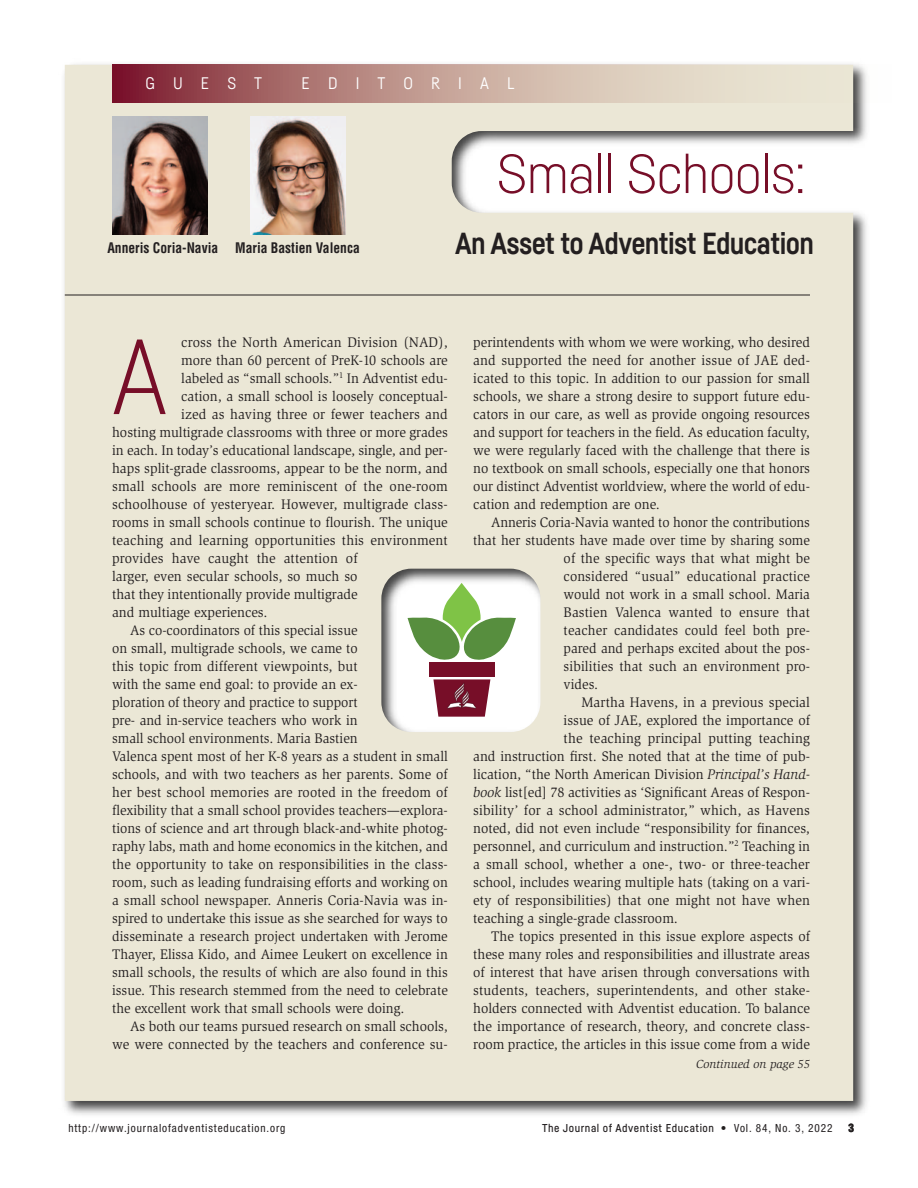
<style>
.page{position:relative;width:918px;height:1188px;background:#fff}
.page>*{position:absolute;margin:0;border:0;box-sizing:border-box;transform-origin:0 0}
.t1{font:300 105px "Fabrikat";color:#770e28}
.t2{font:300 54px "Fabrikat";letter-spacing:-.02em;color:#770e28;scale:1.08 1}
.t3{font:700 30px "Fabrikat";letter-spacing:-.02em;color:#231f20}
.t4{font:16.5px "Fabrikat";letter-spacing:1.1em;color:#fff}
.t5{font:14.25px/18px "Slimbach Std";color:#231f20;text-align:justify;scale:.96 1}
.t6{font:14.25px/18px "Slimbach Std";color:#231f20;scale:.95 1}
.t7{font:700 condensed 14.25px "Helvetica";color:#231f20;scale:.95 1}
.t8{font:italic 12px "Slimbach Std";color:#231f20}
.t9{font:500 11.25px "Fabrikat";letter-spacing:.05em;color:#231f20}
.t10{font:condensed 11.25px "Helvetica Neue";letter-spacing:.08em;color:#231f20}
.t11{font:900 condensed 11.25px "Helvetica";color:#231f20}
.s1{font-style:italic}
.s2{font-family:"Helvetica Neue";font-weight:400;font-stretch:condensed}
</style>
<div class="page">
<img style="left:64px;top:64px;width:803px;height:1051px">
<div style="left:65px;top:65px;width:788px;height:1036px;background:#ebe7d6"></div>
<svg style="left:112px;top:64px;width:755px;height:39px;background:#c29e96"></svg>
<img style="left:112px;top:116px;width:95px;height:118px">
<hr style="left:65px;top:295px;width:745px;height:1px;background:#231f20">
<img style="left:250px;top:116px;width:95px;height:118px">
<div style="left:429px;top:662px;width:66px;height:15px;background:#770e28"></div>
<svg style="left:433px;top:679px;width:57px;height:38px"></svg>
<svg style="left:408px;top:583px;width:108px;height:78px"></svg>
<img style="left:447px;top:682px;width:28px;height:26px">
<p class="t4" style="left:145px;top:77px;width:118px">GUEST</p>
<p class="t4" style="left:302px;top:77px;width:214px">EDITORIAL</p>
<p class="t7" style="left:107px;top:243px;width:267px">Anneris Coria-Navia Maria Bastien Valenca</p>
<p class="t2" style="left:497px;top:154px;width:289px">Small Schools:</p>
<p class="t3" style="left:455px;top:232px;width:360px">An Asset to Adventist Education</p>
<p class="t5" style="left:181px;top:335px;width:279px">cross the North American Division (NAD),</p>
<p class="t5" style="left:181px;top:353px;width:279px">more than 60 percent of PreK-10 schools are</p>
<p class="t5" style="left:181px;top:371px;width:279px">labeled as “small schools.”<sup>1</sup> In Adventist edu-</p>
<p class="t5" style="left:181px;top:389px;width:279px">cation, a small school is loosely conceptual-</p>
<p class="t5" style="left:181px;top:407px;width:279px">ized as having three or fewer teachers and</p>
<p class="t5" style="left:112px;top:425px;width:351px">hosting multigrade classrooms with three or more grades</p>
<p class="t5" style="left:112px;top:443px;width:351px">in each. In today’s educational landscape, single, and per-</p>
<p class="t5" style="left:112px;top:461px;width:351px">haps split-grade classrooms, appear to be the norm, and</p>
<p class="t5" style="left:112px;top:479px;width:351px">small schools are more reminiscent of the one-room</p>
<p class="t5" style="left:112px;top:497px;width:351px">schoolhouse of yesteryear. However, multigrade class-</p>
<p class="t5" style="left:112px;top:515px;width:351px">rooms in small schools continue to flourish. The unique</p>
<p class="t5" style="left:112px;top:533px;width:351px">teaching and learning opportunities this environment</p>
<p class="t5" style="left:112px;top:551px;width:257px">provides have caught the attention of</p>
<p class="t5" style="left:112px;top:569px;width:257px">larger, even secular schools, so much so</p>
<p class="t5" style="left:112px;top:587px;width:257px">that they intentionally provide multigrade</p>
<p class="t5" style="left:112px;top:605px;width:163px">and multiage experiences.</p>
<p class="t6" style="left:112px;top:623px;width:355px;text-indent:18px">As co-coordinators of this special issue<br>on small, multigrade schools, we came to<br>this topic from different viewpoints, but<br>with the same end goal: to provide an ex-<br>ploration of theory and practice to support<br>pre- and in-service teachers who work in<br>small school environments. Maria Bastien<br>Valenca spent most of her K-8 years as a student in small schools, and with two teachers as her parents. Some of her best school memories are rooted in the freedom of flexibility that a small school provides teachers—explora&shy;tions of science and art through black-and-white photog&shy;raphy labs, math and home economics in the kitchen, and the opportunity to take on responsibilities in the class&shy;room, such as leading fundraising efforts and working on a small school newspaper. Anneris Coria-Navia was in&shy;spired to undertake this issue as she searched for ways to disseminate a research project undertaken with Jerome Thayer, Elissa Kido, and Aimee Leukert on excellence in small schools, the results of which are also found in this issue. This research stemmed from the need to celebrate the excellent work that small schools were doing.</p>
<p class="t5" style="left:112px;top:1019px;width:351px;text-align:right">As both our teams pursued research on small schools, we were connected by the teachers and conference su-</p>
<p class="t1" style="left:112px;top:338px;width:56px">A</p>
<p class="t5" style="left:473px;top:335px;width:352px">perintendents with whom we were working, who desired and supported the need for another issue of JAE ded&shy;icated to this topic. In addition to our passion for small schools, we share a strong desire to support future edu&shy;cators in our care, as well as provide ongoing resources and support for teachers in the field. As education faculty, we were regularly faced with the challenge that there is no textbook on small schools, especially one that honors our distinct Adventist worldview, where the world of edu&shy;cation and redemption are one.</p>
<p class="t6" style="left:491px;top:515px;width:337px">Anneris Coria-Navia wanted to honor the contri butions</p>
<p class="t6" style="left:473px;top:533px;width:356px">that her students have made over time by sharing some</p>
<p class="t6" style="left:564px;top:551px;width:261px">of the specific ways that what might be</p>
<p class="t6" style="left:564px;top:569px;width:261px">considered “usual” educational practice</p>
<p class="t6" style="left:564px;top:587px;width:261px">would not work in a small school. Maria</p>
<p class="t6" style="left:564px;top:605px;width:261px">Bastien Valenca wanted to ensure that</p>
<p class="t6" style="left:564px;top:623px;width:261px">teacher candidates could feel both pre-</p>
<p class="t6" style="left:564px;top:641px;width:261px">pared and perhaps excited about the pos-</p>
<p class="t6" style="left:564px;top:659px;width:261px">sibilities that such an environment pro-</p>
<p class="t6" style="left:564px;top:677px;width:38px">vides.</p>
<p class="t5" style="left:582px;top:695px;width:239px">Martha Havens, in a previous special</p>
<p class="t5" style="left:564px;top:713px;width:258px">issue of JAE, explored the importance of</p>
<p class="t5" style="left:564px;top:731px;width:258px">the teaching principal putting teaching</p>
<p class="t5" style="left:473px;top:749px;width:352px">and instruction first. She noted that at the time of pub-</p>
<p class="t5" style="left:473px;top:767px;width:352px">lication, “the North American Division <span class="s1">Principal’s Hand-</span></p>
<p class="t5" style="left:473px;top:785px;width:352px"><span class="s1">book</span> list[ed] 78 activities as ‘Significant Areas of Respon-</p>
<p class="t5" style="left:473px;top:803px;width:352px">sibility’ for a school administrator,” which, as Havens</p>
<p class="t5" style="left:473px;top:821px;width:352px">noted, did not even include “responsibility for finances,</p>
<p class="t5" style="left:473px;top:839px;width:352px">personnel, and curriculum and instruction.”<sup>2</sup> Teaching in</p>
<p class="t5" style="left:473px;top:857px;width:352px">a small school, whether a one-, two- or three-teacher</p>
<p class="t5" style="left:473px;top:875px;width:352px">school, includes wearing multiple hats (taking on a vari-</p>
<p class="t5" style="left:473px;top:893px;width:352px">ety of responsibilities) that one might not have when</p>
<p class="t5" style="left:473px;top:911px;width:215px">teaching a single-grade classroom.</p>
<p class="t5" style="left:473px;top:929px;width:352px;text-indent:18px">The topics presented in this issue explore aspects of these many roles and responsibilities and illustrate areas of interest that have arisen through conversations with students, teachers, superintendents, and other stake&shy;holders connected with Adventist education. To balance the importance of research, theory, and concrete class&shy;room practice, the articles in this issue come from a wide</p>
<p class="t8" style="left:696px;top:1059px;width:115px">Continued on page 55</p>
<p class="t10" style="left:68px;top:1124px;width:219px">http://www.journalofadventisteducation.org</p>
<p class="t9" style="left:542px;top:1124px;width:292px">The Journal of Adventist Education <span class="s2">• Vol. 84, No. 3, 2022</span></p>
<p class="t11" style="left:849px;top:1123px;width:7px">3</p>
</div>
